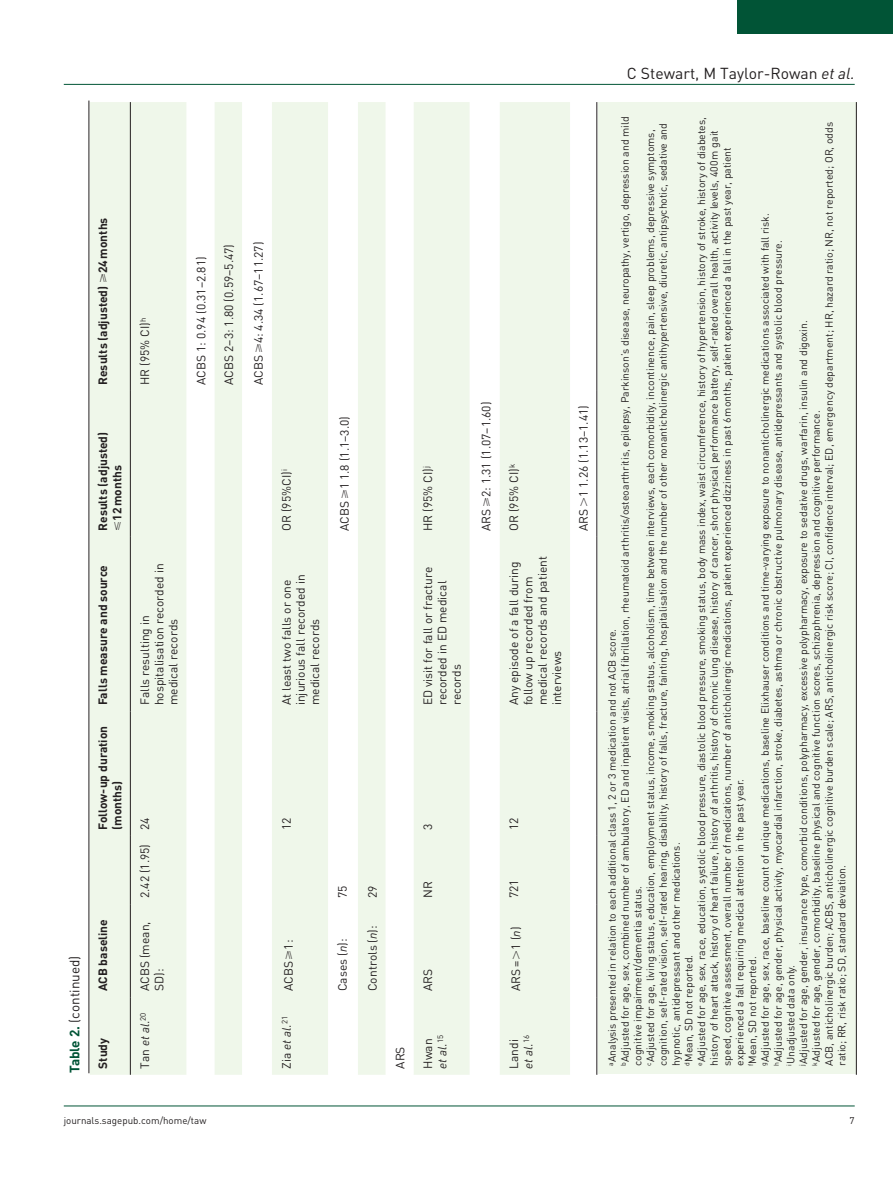
<style>
.page{position:relative;width:893px;height:1191px;background:#fff}
.page>*{position:absolute;margin:0;border:0;box-sizing:border-box;transform-origin:0 0}
.t1{font:15.75px "DIN";color:#231f20}
.t2{font:13.5px "DIN";color:#231f20}
.t3{font:12px/14.2px "DIN";color:#231f20}
.t4{font:700 12px/14.2px "DIN";color:#231f20}
.t5{font:10.5px/12.8px "DIN";color:#231f20}
.t6{font:9.75px "DIN";color:#231f20}
.s1{font-weight:700;color:#015436}
.s2{font-style:italic}
</style>
<div class="page">
<hr style="left:64px;top:84px;width:791px;height:1px;background:#015436">
<hr style="left:64px;top:1105px;width:791px;height:1px;background:#015436">
<div style="left:738px;top:0;width:155px;height:34px;background:#015436"></div>
<div style="left:598px;top:102px;width:258px;height:972px;background:#eff7ea"></div>
<hr style="left:856px;top:102px;width:1px;height:972px;background:#231f20">
<div style="left:90px;top:102px;width:96px;height:972px;background:#eff7ea"></div>
<svg style="left:215px;top:102px;width:355px;height:972px;fill:#eff7ea"></svg>
<hr style="left:130px;top:997px;width:1px;height:77px;background:#231f20">
<hr style="left:130px;top:904px;width:1px;height:93px;background:#231f20">
<hr style="left:130px;top:836px;width:1px;height:68px;background:#231f20">
<hr style="left:130px;top:711px;width:1px;height:125px;background:#231f20">
<hr style="left:130px;top:537px;width:1px;height:174px;background:#231f20">
<hr style="left:130px;top:391px;width:1px;height:146px;background:#231f20">
<hr style="left:130px;top:206px;width:1px;height:185px;background:#231f20">
<hr style="left:130px;top:102px;width:1px;height:104px;background:#231f20">
<hr style="left:596px;top:997px;width:1px;height:77px;background:#231f20">
<hr style="left:596px;top:904px;width:1px;height:93px;background:#231f20">
<hr style="left:596px;top:836px;width:1px;height:68px;background:#231f20">
<hr style="left:596px;top:711px;width:1px;height:125px;background:#231f20">
<hr style="left:596px;top:537px;width:1px;height:174px;background:#231f20">
<hr style="left:596px;top:391px;width:1px;height:146px;background:#231f20">
<hr style="left:596px;top:206px;width:1px;height:185px;background:#231f20">
<hr style="left:596px;top:102px;width:1px;height:104px;background:#231f20">
<hr style="left:89px;top:101px;width:1px;height:972px;background:#231f20">
<svg style="left:513px;top:950px;width:7px;height:8px"></svg>
<p class="t4" style="left:95px;top:385px;width:169px;rotate:-90deg">Results (adjusted) ⩾24months</p>
<p class="t3" style="left:137px;top:385px;width:69px;rotate:-90deg">HR (95% CI)<sup>h</sup></p>
<p class="t3" style="left:194px;top:385px;width:130px;rotate:-90deg">ACBS 1: 0.94 (0.31–2.81)</p>
<p class="t3" style="left:221px;top:385px;width:142px;rotate:-90deg">ACBS 2–3: 1.80 (0.59–5.47)</p>
<p class="t3" style="left:251px;top:385px;width:145px;rotate:-90deg">ACBS⩾4: 4.34 (1.67–11.27)</p>
<p class="t4" style="left:95px;top:531px;width:100px;rotate:-90deg">Results (adjusted) ⩽12months</p>
<p class="t4" style="left:95px;top:705px;width:141px;rotate:-90deg">Falls measure and source</p>
<p class="t4" style="left:95px;top:830px;width:106px;rotate:-90deg">Follow-up duration (months)</p>
<p class="t2" style="left:66px;top:1073px;width:119px;rotate:-90deg"><span class="s1">Table 2.</span> (continued)</p>
<p class="t4" style="left:95px;top:991px;width:74px;rotate:-90deg">ACB baseline</p>
<p class="t4" style="left:95px;top:1068px;width:32px;rotate:-90deg">Study</p>
<p class="t3" style="left:137px;top:705px;width:143px;rotate:-90deg">Falls resulting in hospitalisation recorded in medical records</p>
<p class="t3" style="left:137px;top:898px;width:82px;rotate:-90deg">2.42 (1.95) 24</p>
<p class="t3" style="left:137px;top:991px;width:71px;rotate:-90deg">ACBS (mean,<br>SD):</p>
<p class="t3" style="left:137px;top:1068px;width:58px;rotate:-90deg">Tan <span class="s2">et al</span>.<sup>20</sup></p>
<p class="t3" style="left:279px;top:531px;width:63px;rotate:-90deg">OR (95%CI)<sup>i</sup></p>
<p class="t3" style="left:279px;top:705px;width:132px;rotate:-90deg">At least two falls or one injurious fall recorded in medical records</p>
<p class="t3" style="left:279px;top:830px;width:14px;rotate:-90deg">12</p>
<p class="t3" style="left:281px;top:991px;width:53px;rotate:-90deg">ACBS⩾1:</p>
<p class="t3" style="left:279px;top:1068px;width:54px;rotate:-90deg">Zia <span class="s2">et al</span>.<sup>21</sup></p>
<p class="t3" style="left:337px;top:531px;width:116px;rotate:-90deg">ACBS⩾1 1.8 (1.1–3.0)</p>
<p class="t3" style="left:421px;top:531px;width:66px;rotate:-90deg">HR (95% CI)<sup>j</sup></p>
<p class="t3" style="left:421px;top:705px;width:140px;rotate:-90deg">ED visit for fall or fracture recorded in ED medical records</p>
<p class="t3" style="left:421px;top:830px;width:8px;rotate:-90deg">3</p>
<p class="t3" style="left:335px;top:898px;width:14px;rotate:-90deg">75</p>
<p class="t3" style="left:335px;top:991px;width:54px;rotate:-90deg">Cases (<span class="s2">n</span>):</p>
<p class="t3" style="left:365px;top:898px;width:14px;rotate:-90deg">29</p>
<p class="t3" style="left:365px;top:991px;width:67px;rotate:-90deg">Controls (<span class="s2">n</span>):</p>
<p class="t3" style="left:421px;top:898px;width:18px;rotate:-90deg">NR</p>
<p class="t3" style="left:421px;top:991px;width:24px;rotate:-90deg">ARS</p>
<p class="t3" style="left:393px;top:1068px;width:24px;rotate:-90deg">ARS</p>
<p class="t3" style="left:421px;top:1068px;width:35px;rotate:-90deg">Hwan <span class="s2">et al</span>.<sup>15</sup></p>
<p class="t3" style="left:479px;top:531px;width:131px;rotate:-90deg">ARS⩾2: 1.31 (1.07–1.60)</p>
<p class="t3" style="left:507px;top:531px;width:68px;rotate:-90deg">OR (95% CI)<sup>k</sup></p>
<p class="t3" style="left:507px;top:705px;width:150px;rotate:-90deg">Any episode of a fall during follow up recorded from medical records and patient interviews</p>
<p class="t3" style="left:576px;top:531px;width:127px;rotate:-90deg">ARS 1 1.26 (1.13–1.41)</p>
<p class="t3" style="left:507px;top:830px;width:14px;rotate:-90deg">12</p>
<p class="t3" style="left:507px;top:898px;width:20px;rotate:-90deg">721</p>
<p class="t3" style="left:509px;top:991px;width:66px;rotate:-90deg">ARS= 1 (<span class="s2">n</span>)</p>
<p class="t3" style="left:507px;top:1068px;width:35px;rotate:-90deg">Landi <span class="s2">et al</span>.<sup>16</sup></p>
<h1 class="t1" style="left:627px;top:63px;width:229px">C Stewart, M Taylor-Rowan <span class="s2">et al.</span></h1>
<p class="t5" style="left:606px;top:1065px;width:951px;rotate:-90deg"><sup>a</sup>Analysis presented in relation to each additional class 1, 2 or 3 medication and not ACB score.<br><sup>b</sup>Adjusted for age, sex, combined number of ambulatory, ED and inpatient visits, atrial fibrillation, rheumatoid arthritis/osteoarthritis, epilepsy, Parkinson’s disease, neuropathy, vertigo, depression and mild cognitive impairment/dementia status.<br><sup>c</sup>Adjusted for age, living status, education, employment status, income, smoking status, alcoholism, time between interviews, each comorbidity, incontinence, pain, sleep problems, depressive symptoms, cognition, self-rated vision, self-rated hearing, disability, history of falls, fracture, fainting, hospitalisation and the number of other nonanticholinergic antihypertensive, diuretic, antipsychotic, sedative and hypnotic, antidepressant and other medications.<br><sup>d</sup>Mean, SD not reported.<br><sup>e</sup>Adjusted for age, sex, race, education, systolic blood pressure, diastolic blood pressure, smoking status, body mass index, waist circumference, history of hypertension, history of stroke, history of diabetes, history of heart attack, history of heart failure, history of arthritis, history of chronic lung disease, history of cancer, short physical performance battery, self-rated overall health, activity levels, 400m gait speed, cognitive assessment, overall number of medications, number of anticholinergic medications, patient experienced dizziness in past 6months, patient experienced a fall in the past year, patient experienced a fall requiring medical attention in the past year.<br><sup>f</sup>Mean, SD not reported.<br><sup>g</sup>Adjusted for age, sex, race, baseline count of unique medications, baseline Elixhauser conditions and time-varying exposure to nonanticholinergic medications associated with fall risk.<br><sup>h</sup>Adjusted for age, gender, physical activity, myocardial infarction, stroke, diabetes, asthma or chronic obstructive pulmonary disease, antidepressants and systolic blood pressure.<br><sup>i</sup>Unadjusted data only.<br><sup>j</sup>Adjusted for age, gender, insurance type, comorbid conditions, polypharmacy, excessive polypharmacy, exposure to sedative drugs, warfarin, insulin and digoxin.<br><sup>k</sup>Adjusted for age, gender, comorbidity, baseline physical and cognitive function scores, schizophrenia, depression and cognitive performance.<br>ACB, anticholinergic burden; ACBS, anticholinergic cognitive burden scale; ARS, anticholinergic risk score; CI, confidence interval; ED, emergency department; HR, hazard ratio; NR, not reported; OR, odds ratio; RR, risk ratio; SD, standard deviation.</p>
<p class="t6" style="left:64px;top:1114px;width:144px">journals.sagepub.com/home/taw</p>
<p class="t6" style="left:850px;top:1114px;width:7px">7</p>
</div>
